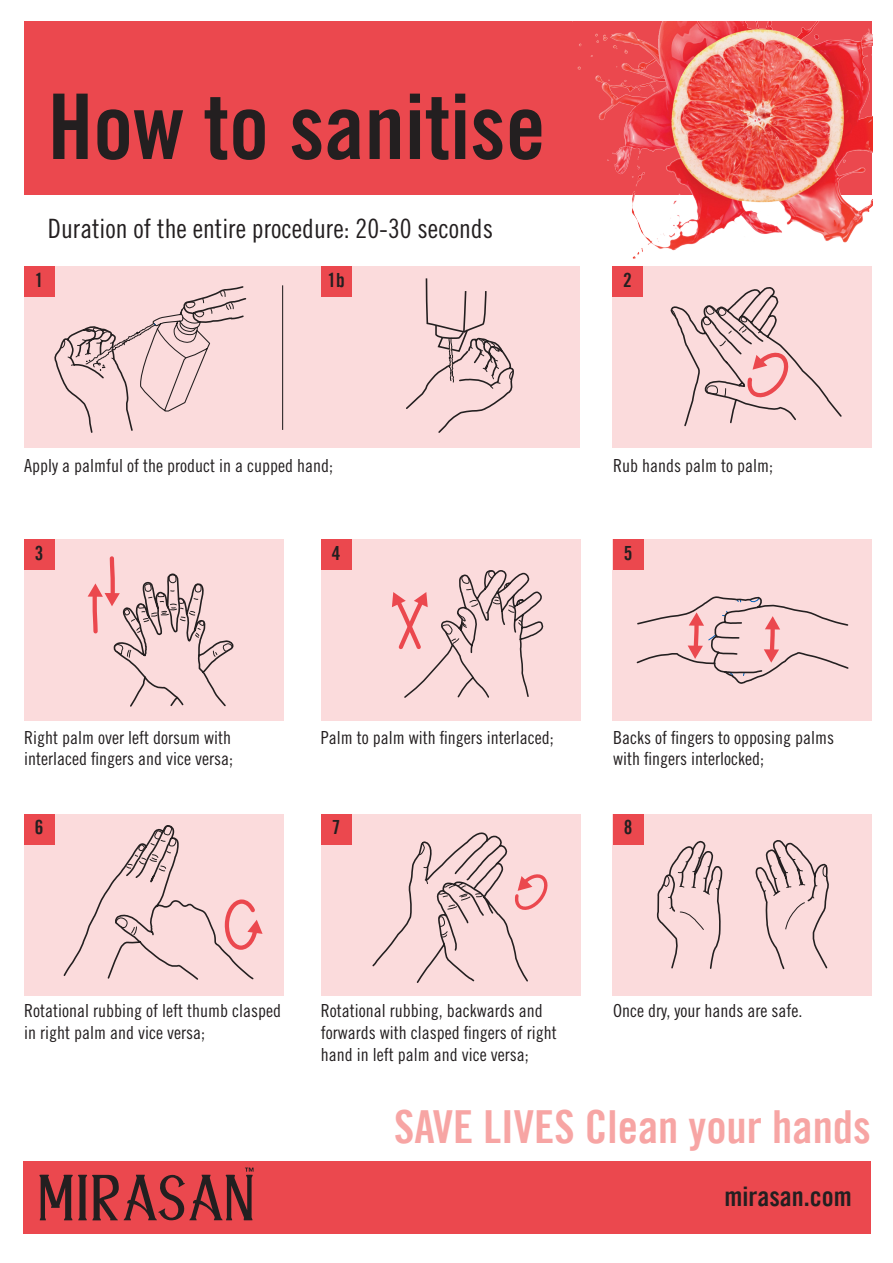
<style>
.page{position:relative;width:893px;height:1263px;background:#fff}
.page>*{position:absolute;margin:0;border:0;box-sizing:border-box;transform-origin:0 0}
.t1{font:90.6px "Trade Gothic Bold Cond Twenty";color:#231f20}
.t2{font:45.6px "Trade Gothic Bold Cond Twenty";color:#f7a5a4}
.t3{font:27px "Trade Gothic Bold Cond Twenty";color:#231f20}
.t4{font:26.7px "Trade Gothic LT Std Cn 18";color:#231f20}
.t5{font:19.5px "Trade Gothic Bold Cond Twenty";color:#231f20}
.t6{font:18px/21.6px "Trade Gothic LT Std Cn 18";color:#231f20}
</style>
<div class="page">
<div style="left:24px;top:267px;width:556px;height:181px;background:#fbdbdc"></div>
<div style="left:24px;top:21px;width:848px;height:174px;background:#eb484e"></div>
<img style="left:567px;top:21px;width:305px;height:246px">
<div style="left:612px;top:267px;width:260px;height:181px;background:#fbdbdc"></div>
<div style="left:24px;top:540px;width:260px;height:181px;background:#fbdbdc"></div>
<div style="left:612px;top:540px;width:260px;height:181px;background:#fbdbdc"></div>
<div style="left:321px;top:540px;width:260px;height:181px;background:#fbdbdc"></div>
<div style="left:24px;top:814px;width:260px;height:181px;background:#fbdbdc"></div>
<div style="left:612px;top:814px;width:260px;height:181px;background:#fbdbdc"></div>
<div style="left:321px;top:814px;width:260px;height:181px;background:#fbdbdc"></div>
<div style="left:613px;top:814px;width:30px;height:30px;background:#eb484e"></div>
<div style="left:613px;top:540px;width:30px;height:30px;background:#eb484e"></div>
<div style="left:612px;top:267px;width:31px;height:30px;background:#eb484e"></div>
<div style="left:24px;top:267px;width:30px;height:30px;background:#eb484e"></div>
<div style="left:321px;top:814px;width:30px;height:30px;background:#eb484e"></div>
<div style="left:321px;top:540px;width:30px;height:30px;background:#eb484e"></div>
<div style="left:24px;top:814px;width:30px;height:30px;background:#eb484e"></div>
<div style="left:24px;top:540px;width:30px;height:30px;background:#eb484e"></div>
<div style="left:321px;top:267px;width:30px;height:30px;background:#eb484e"></div>
<svg style="left:54px;top:266px;width:193px;height:167px"></svg>
<svg style="left:60px;top:290px;width:174px;height:122px"></svg>
<svg style="left:670px;top:287px;width:172px;height:140px"></svg>
<svg style="left:88px;top:539px;width:146px;height:56px"></svg>
<svg style="left:392px;top:570px;width:152px;height:128px"></svg>
<svg style="left:63px;top:595px;width:191px;height:385px"></svg>
<svg style="left:115px;top:822px;width:62px;height:113px"></svg>
<svg style="left:227px;top:897px;width:36px;height:54px"></svg>
<svg style="left:372px;top:832px;width:176px;height:151px"></svg>
<svg style="left:406px;top:278px;width:108px;height:155px"></svg>
<svg style="left:635px;top:596px;width:214px;height:374px"></svg>
<hr style="left:282px;top:285px;width:1px;height:145px;background:#231f20">
<div style="left:23px;top:1161px;width:848px;height:72px;background:#eb484e"></div>
<svg style="left:39px;top:1167px;width:215px;height:53px"></svg>
<p class="t1" style="left:48px;top:72px;width:499px">How to sanitise</p>
<p class="t4" style="left:48px;top:212px;width:447px">Duration of the entire procedure: 20-30 seconds</p>
<p class="t5" style="left:35px;top:268px;width:10px">1</p>
<p class="t5" style="left:623px;top:268px;width:10px">2</p>
<p class="t5" style="left:327px;top:268px;width:19px">1b</p>
<p class="t6" style="left:24px;top:455px;width:310px">Apply a palmful of the product in a cupped hand;</p>
<p class="t6" style="left:613px;top:455px;width:161px">Rub hands palm to palm;</p>
<p class="t5" style="left:35px;top:541px;width:10px">3</p>
<p class="t5" style="left:332px;top:541px;width:10px">4</p>
<p class="t5" style="left:624px;top:541px;width:10px">5</p>
<p class="t6" style="left:24px;top:726px;width:210px">Right palm over left dorsum with interlaced fingers and vice versa;</p>
<p class="t5" style="left:35px;top:815px;width:10px">6</p>
<p class="t6" style="left:321px;top:726px;width:234px">Palm to palm with fingers interlaced;</p>
<p class="t5" style="left:332px;top:815px;width:10px">7</p>
<p class="t6" style="left:613px;top:726px;width:222px">Backs of fingers to opposing palms with fingers interlocked;</p>
<p class="t5" style="left:624px;top:815px;width:10px">8</p>
<p class="t6" style="left:24px;top:1000px;width:258px">Rotational rubbing of left thumb clasped in right palm and vice versa;</p>
<p class="t6" style="left:321px;top:1000px;width:237px">Rotational rubbing, backwards and forwards with clasped fingers of right hand in left palm and vice versa;</p>
<p class="t6" style="left:613px;top:1000px;width:191px">Once dry, your hands are safe.</p>
<p class="t2" style="left:394px;top:1099px;width:478px">SAVE LIVES Clean your hands</p>
<p class="t3" style="left:724px;top:1180px;width:129px">mirasan.com</p>
</div>
